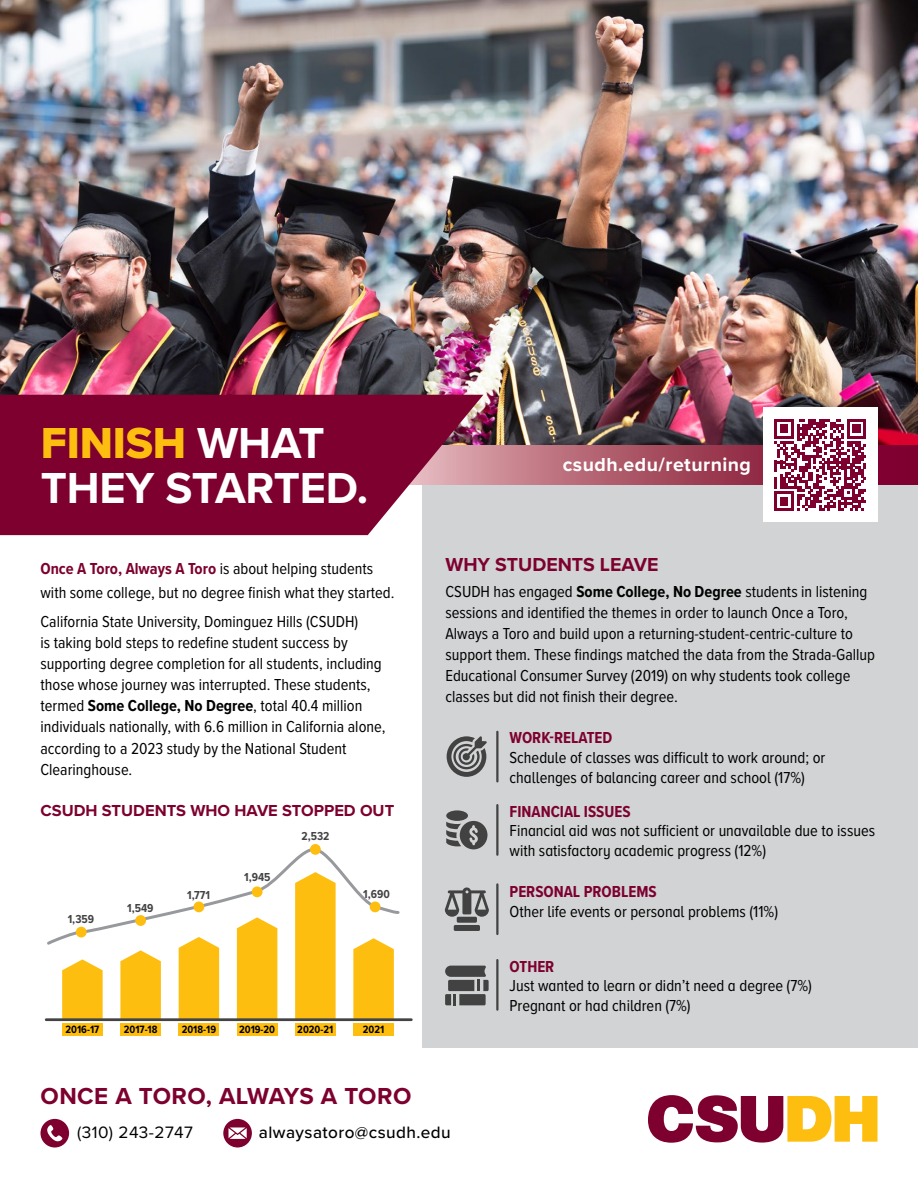
<style>
.page{position:relative;width:918px;height:1188px;background:#fff}
.page>*{position:absolute;margin:0;border:0;box-sizing:border-box;transform-origin:0 0}
.t1{font:700 45px "Proxima Nova";letter-spacing:-.005em;color:#fff}
.t2{font:45px "Proxima Nova Extrabld";letter-spacing:-.005em;color:#febe10}
.t3{font:700 24px "Proxima Nova";letter-spacing:.02em;color:#7d002e}
.t4{font:700 19.5px "Proxima Nova";letter-spacing:.025em;color:#fff}
.t5{font:700 19.5px "Proxima Nova";color:#7d002e}
.t6{font:500 17.1px "Proxima Nova";letter-spacing:.025em;color:#000}
.t7{font:17.1px "Proxima Nova";letter-spacing:.025em;color:#000}
.t8{font:16.5px/21px "Proxima Nova Cond";color:#000}
.t9{font:16.5px/19.8px "Proxima Nova A Cond";color:#000}
.t10{font:700 16.5px "Proxima Nova A Cond";color:#7d002e}
.t11{font:700 16.5px "Proxima Nova";color:#7d002e}
.t12{font:700 12px "Proxima Nova Cond";color:#434343}
.t13{font:700 10.95px "Proxima Nova Cond";color:#000}
.s1{font-family:"Proxima Nova";font-weight:700;color:#fff}
.s2{font-weight:700;color:#7d002e}
.s3{font-weight:700}
</style>
<div class="page">
<div style="left:422px;top:474px;width:496px;height:574px;background:#d1d3d4"></div>
<img style="left:0;top:0;width:918px;height:446px">
<svg style="left:483px;top:446px;width:435px;height:38px;background:#a84f64"></svg>
<div style="left:763px;top:408px;width:115px;height:114px;background:#fff"></div>
<svg style="left:774px;top:419px;width:92px;height:92px"></svg>
<svg style="left:0;top:395px;width:483px;height:140px;background:#871740"></svg>
<hr style="left:496px;top:805px;width:3px;height:50px;background:#434343">
<hr style="left:496px;top:732px;width:3px;height:49px;background:#434343">
<hr style="left:496px;top:960px;width:3px;height:50px;background:#434343">
<hr style="left:496px;top:884px;width:3px;height:50px;background:#434343">
<svg style="left:648px;top:1095px;width:230px;height:48px"></svg>
<div style="left:40px;top:1119px;width:29px;height:28px;background:#7d002e;border-radius:50%"></div>
<svg style="left:47px;top:1125px;width:15px;height:17px"></svg>
<div style="left:223px;top:1119px;width:29px;height:29px;background:#7d002e;border-radius:50%"></div>
<svg style="left:229px;top:1127px;width:18px;height:12px"></svg>
<svg style="left:445px;top:966px;width:44px;height:39px"></svg>
<div style="left:454px;top:925px;width:26px;height:6px;background:#424242;border-radius:2px"></div>
<div style="left:457px;top:917px;width:20px;height:6px;background:#424242"></div>
<svg style="left:445px;top:887px;width:44px;height:30px"></svg>
<svg style="left:447px;top:736px;width:40px;height:41px"></svg>
<div style="left:446px;top:810px;width:22px;height:11px;background:#424242;border-radius:50%"></div>
<svg style="left:446px;top:821px;width:41px;height:28px"></svg>
<div style="left:62px;top:1023px;width:41px;height:12px;background:#febe10"></div>
<div style="left:120px;top:1023px;width:41px;height:12px;background:#febe10"></div>
<div style="left:179px;top:1023px;width:40px;height:12px;background:#febe10"></div>
<div style="left:237px;top:1023px;width:40px;height:12px;background:#febe10"></div>
<svg style="left:44px;top:846px;width:356px;height:174px"></svg>
<div style="left:295px;top:1023px;width:41px;height:12px;background:#febe10"></div>
<hr style="left:46px;top:1018px;width:365px;height:3px;background:#434343">
<div style="left:76px;top:927px;width:11px;height:11px;background:#febe10;border-radius:50%"></div>
<div style="left:353px;top:1023px;width:41px;height:12px;background:#febe10"></div>
<div style="left:135px;top:915px;width:11px;height:11px;background:#febe10;border-radius:50%"></div>
<div style="left:193px;top:902px;width:11px;height:10px;background:#febe10;border-radius:50%"></div>
<div style="left:252px;top:886px;width:11px;height:11px;background:#febe10;border-radius:50%"></div>
<div style="left:310px;top:844px;width:11px;height:11px;background:#febe10;border-radius:50%"></div>
<div style="left:370px;top:902px;width:11px;height:10px;background:#febe10;border-radius:50%"></div>
<h1 class="t2" style="left:41px;top:416px;width:285px">FINISH <span class="s1">WHAT</span></h1>
<h1 class="t1" style="left:41px;top:461px;width:329px">THEY STARTED.</h1>
<p class="t8" style="left:40px;top:556px;width:356px;line-height:24px"><span class="s2">Once A Toro, Always A Toro</span> is about helping students with some college, but no degree finish what they started.</p>
<p class="t8" style="left:40px;top:612px;width:347px">California State University, Dominguez Hills (CSUDH)<br>is taking bold steps to redefine student success by supporting degree completion for all students, including those whose journey was interrupted. These students, termed <span class="s3">Some College, No Degree</span>, total 40.4 million individuals nationally, with 6.6 million in California alone, according to a 2023 study by the National Student Clearinghouse.</p>
<p class="t11" style="left:40px;top:801px;width:355px">CSUDH STUDENTS WHO HAVE STOPPED OUT</p>
<p class="t12" style="left:68px;top:912px;width:28px">1,359</p>
<p class="t12" style="left:127px;top:901px;width:28px">1,549</p>
<p class="t12" style="left:187px;top:888px;width:24px">1,771</p>
<p class="t12" style="left:244px;top:870px;width:28px">1,945</p>
<p class="t12" style="left:301px;top:828px;width:30px">2,532</p>
<p class="t12" style="left:363px;top:887px;width:28px">1,690</p>
<p class="t13" style="left:66px;top:1023px;width:35px">2016-17</p>
<p class="t13" style="left:124px;top:1023px;width:35px">2017-18</p>
<p class="t13" style="left:182px;top:1023px;width:36px">2018-19</p>
<p class="t13" style="left:239px;top:1023px;width:38px">2019-20</p>
<p class="t13" style="left:297px;top:1023px;width:38px">2020-21</p>
<p class="t13" style="left:363px;top:1023px;width:23px">2021</p>
<p class="t4" style="left:563px;top:453px;width:190px">csudh.edu/returning</p>
<p class="t5" style="left:446px;top:553px;width:215px">WHY STUDENTS LEAVE</p>
<p class="t8" style="left:446px;top:581px;width:431px">CSUDH has engaged <span class="s3">Some College, No Degree</span> students in listening sessions and identified the themes in order to launch Once a Toro, Always a Toro and build upon a returning-student-centric-culture to support them. These findings matched the data from the Strada-Gallup Educational Consumer Survey (2019) on why students took college classes but did not finish their degree.</p>
<p class="t10" style="left:510px;top:728px;width:104px">WORK-RELATED</p>
<p class="t9" style="left:510px;top:748px;width:317px">Schedule of classes was difficult to work around; or challenges of balancing career and school (17%)</p>
<p class="t10" style="left:510px;top:801px;width:123px">FINANCIAL ISSUES</p>
<p class="t9" style="left:510px;top:821px;width:367px">Financial aid was not sufficient or unavailable due to issues with satisfactory academic progress (12%)</p>
<p class="t10" style="left:510px;top:882px;width:149px">PERSONAL PROBLEMS</p>
<p class="t9" style="left:510px;top:902px;width:270px">Other life events or personal problems (11%)</p>
<p class="t10" style="left:510px;top:956px;width:46px">OTHER</p>
<p class="t9" style="left:510px;top:976px;width:304px">Just wanted to learn or didn’t need a degree (7%)<br>Pregnant or had children (7%)</p>
<h2 class="t3" style="left:40px;top:1082px;width:372px">ONCE A TORO, ALWAYS A TORO</h2>
<p class="t7" style="left:77px;top:1122px;width:117px">(310) 243-2747</p>
<p class="t6" style="left:259px;top:1122px;width:193px">alwaysatoro@csudh.edu</p>
</div>
